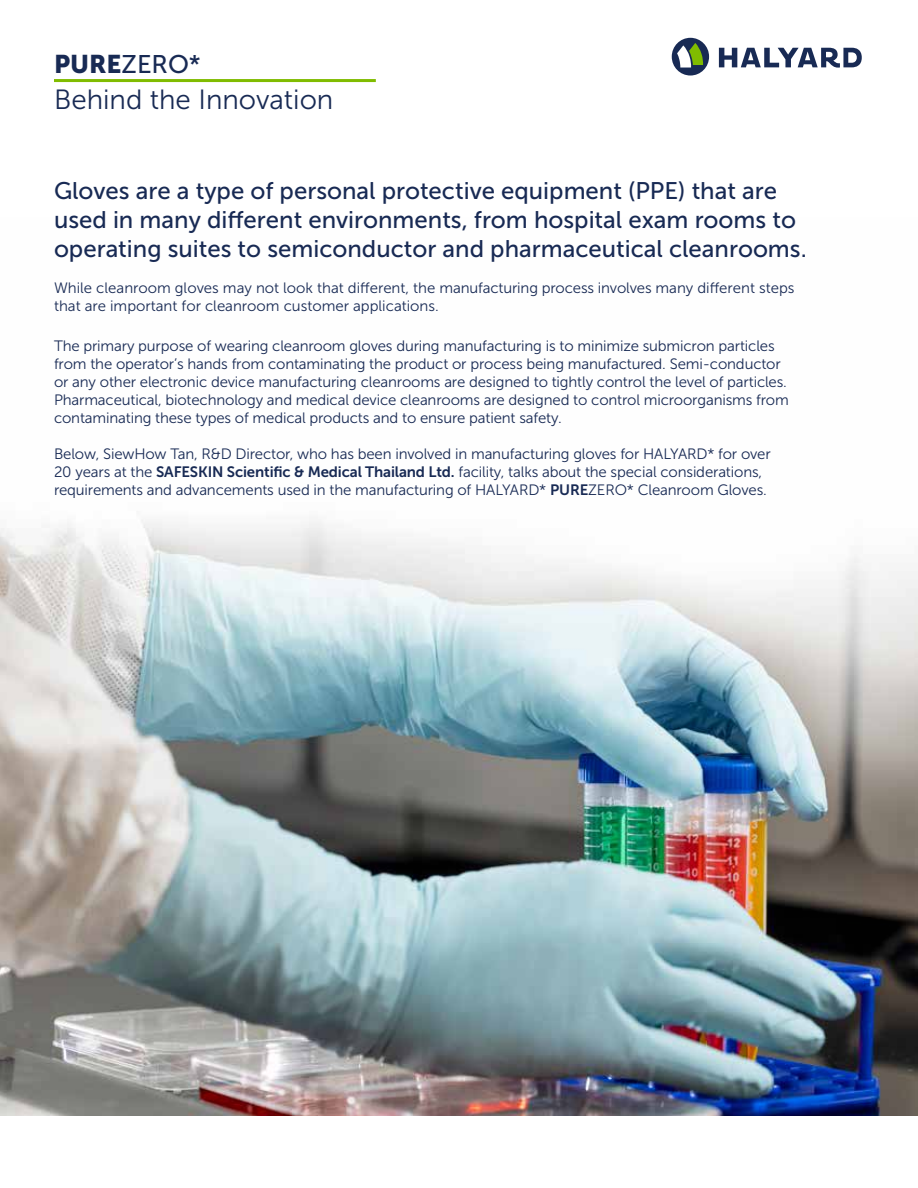
<style>
.page{position:relative;width:918px;height:1188px;background:#fff}
.page>*{position:absolute;margin:0;border:0;box-sizing:border-box;transform-origin:0 0}
.t1{font:27.75px "Museo Sans 300";color:#182a54}
.t2{font:25.5px "Museo Sans 500";color:#182a54}
.t3{font:24px/28.8px "Museo Sans 500";color:#182a54}
.t4{font:15px/18px "Museo Sans 300";letter-spacing:-.01em;color:#182a54}
.s1{font-family:"Museo Sans 900"}
.s2{font-family:"Museo Sans 700"}
</style>
<div class="page">
<img style="left:0;top:519px;width:918px;height:597px">
<div style="left:672px;top:38px;width:37px;height:38px;background:#182a54;border-radius:50%"></div>
<svg style="left:677px;top:43px;width:26px;height:25px"></svg>
<svg style="left:719px;top:48px;width:143px;height:20px"></svg>
<hr style="left:54px;top:79px;width:322px;height:3px;background:#80bc00">
<h2 class="t2" style="left:54px;top:50px;width:148px"><span class="s1">PURE</span>ZERO*</h2>
<h1 class="t1" style="left:54px;top:85px;width:281px">Behind the Innovation</h1>
<h3 class="t3" style="left:54px;top:176px;width:754px">Gloves are a type of personal protective equipment (PPE) that are used in many different environments, from hospital exam rooms to operating suites to semiconductor and pharmaceutical cleanrooms.</h3>
<p class="t4" style="left:54px;top:279px;width:742px">While cleanroom gloves may not look that different, the manufacturing process involves many different steps that are important for cleanroom customer applications.</p>
<p class="t4" style="left:54px;top:337px;width:736px">The primary purpose of wearing cleanroom gloves during manufacturing is to minimize submicron particles from the operator’s hands from contaminating the product or process being manufactured. Semi-conductor or any other electronic device manufacturing cleanrooms are designed to tightly control the level of particles.<br>Pharmaceutical, biotechnology and medical device cleanrooms are designed to control microorganisms from contaminating these types of medical products and to ensure patient safety.</p>
<p class="t4" style="left:54px;top:445px;width:718px">Below, SiewHow Tan, R&amp;D Director, who has been involved in manufacturing gloves for HALYARD* for over<br>20 years at the <span class="s2">SAFESKIN Scientific &amp; Medical Thailand Ltd.</span> facility, talks about the special considerations, requirements and advancements used in the manufacturing of HALYARD* <span class="s2">PURE</span>ZERO* Cleanroom Gloves.</p>
</div>
